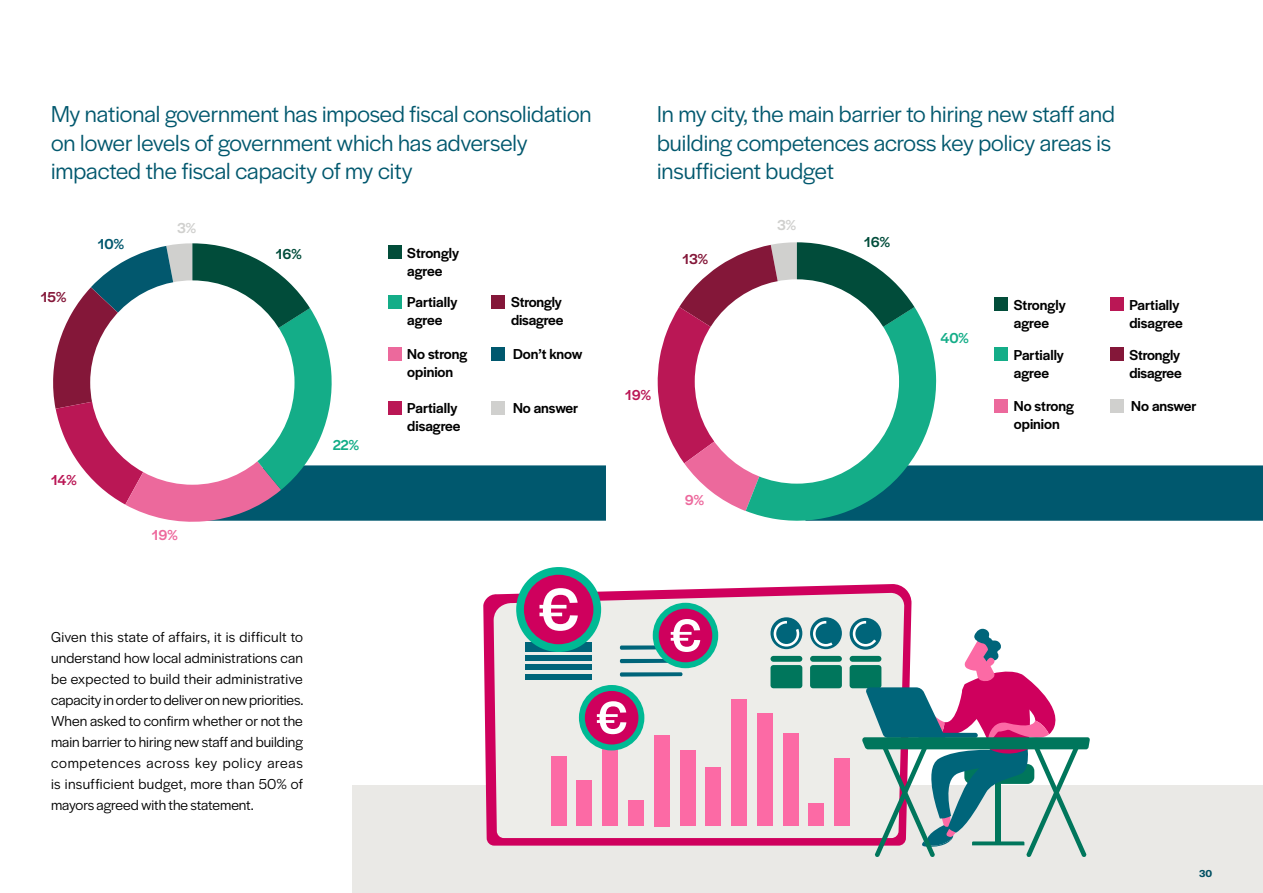
<style>
.page{position:relative;width:1263px;height:893px;background:#fff}
.page>*{position:absolute;margin:0;border:0;box-sizing:border-box;transform-origin:0 0}
.t1{font:24px/28.5px "Halyard Display";color:#02586e}
.t2{font:15px/21px "Halyard Display";color:#000;text-align:justify}
.t3{font:500 15px/18px "Halyard Display";color:#000}
.t4{font:500 15px "Halyard Display";color:#014c3a}
.t5{font:500 15px "Halyard Display";color:#14ad88}
.t6{font:500 15px "Halyard Display";color:#ba1755}
.t7{font:500 15px "Halyard Display";color:#841739}
.t8{font:500 15px "Halyard Display";color:#ed699d}
.t9{font:500 15px "Halyard Display";color:#d0d0ce}
.t10{font:500 15px "Halyard Display";color:#02586e}
.t11{font:600 10.5px "Halyard Display";color:#02586e}
</style>
<div class="page">
<svg style="left:53px;top:243px;width:553px;height:279px"></svg>
<svg style="left:657px;top:242px;width:606px;height:279px"></svg>
<div style="left:388px;top:401px;width:13px;height:14px;background:#ba1755"></div>
<div style="left:388px;top:347px;width:13px;height:14px;background:#ec699c"></div>
<div style="left:491px;top:295px;width:14px;height:14px;background:#841739"></div>
<div style="left:388px;top:245px;width:13px;height:14px;background:#024d3a"></div>
<div style="left:491px;top:401px;width:14px;height:14px;background:#d0d0ce"></div>
<div style="left:491px;top:347px;width:14px;height:14px;background:#00586e"></div>
<div style="left:388px;top:295px;width:13px;height:14px;background:#14ad88"></div>
<div style="left:1110px;top:297px;width:14px;height:14px;background:#ba1755"></div>
<div style="left:994px;top:399px;width:14px;height:14px;background:#ec699c"></div>
<div style="left:1110px;top:347px;width:14px;height:14px;background:#841739"></div>
<div style="left:994px;top:297px;width:14px;height:14px;background:#024d3a"></div>
<div style="left:1110px;top:399px;width:14px;height:14px;background:#d0d0ce"></div>
<div style="left:994px;top:347px;width:14px;height:14px;background:#14ad88"></div>
<div style="left:352px;top:786px;width:911px;height:107px;background:#eae9e6"></div>
<svg style="left:483px;top:584px;width:429px;height:262px;fill:#cf005d"></svg>
<div style="left:494px;top:593px;width:410px;height:245px;background:#edede9"></div>
<div style="left:551px;top:756px;width:15px;height:70px;background:#fc6aa5"></div>
<div style="left:577px;top:780px;width:15px;height:46px;background:#fc6aa5"></div>
<div style="left:602px;top:721px;width:16px;height:105px;background:#fc6aa5"></div>
<div style="left:628px;top:801px;width:16px;height:25px;background:#fc6aa5"></div>
<div style="left:654px;top:735px;width:15px;height:91px;background:#fc6aa5"></div>
<div style="left:680px;top:751px;width:15px;height:75px;background:#fc6aa5"></div>
<div style="left:705px;top:768px;width:16px;height:58px;background:#fc6aa5"></div>
<div style="left:731px;top:700px;width:16px;height:126px;background:#fc6aa5"></div>
<div style="left:757px;top:713px;width:15px;height:113px;background:#fc6aa5"></div>
<div style="left:783px;top:733px;width:15px;height:93px;background:#fc6aa5"></div>
<div style="left:809px;top:803px;width:15px;height:23px;background:#fc6aa5"></div>
<div style="left:834px;top:759px;width:16px;height:67px;background:#fc6aa5"></div>
<svg style="left:770px;top:617px;width:32px;height:32px"></svg>
<div style="left:810px;top:617px;width:32px;height:32px;background:#00657a;border-radius:50%"></div>
<svg style="left:850px;top:618px;width:31px;height:32px"></svg>
<svg style="left:774px;top:621px;width:25px;height:26px"></svg>
<svg style="left:813px;top:621px;width:19px;height:26px"></svg>
<div style="left:770px;top:656px;width:32px;height:6px;background:#00765c;border-radius:3px"></div>
<div style="left:810px;top:656px;width:32px;height:6px;background:#00765c;border-radius:3px"></div>
<div style="left:850px;top:656px;width:31px;height:6px;background:#00765c;border-radius:3px"></div>
<div style="left:770px;top:665px;width:32px;height:23px;background:#00765c;border-radius:3px"></div>
<div style="left:810px;top:665px;width:32px;height:23px;background:#00765c;border-radius:3px"></div>
<div style="left:850px;top:665px;width:31px;height:23px;background:#00765c;border-radius:3px"></div>
<div style="left:525px;top:643px;width:67px;height:9px;background:#00657a"></div>
<div style="left:525px;top:656px;width:67px;height:5px;background:#00657a"></div>
<div style="left:525px;top:665px;width:67px;height:5px;background:#00657a"></div>
<div style="left:525px;top:674px;width:67px;height:5px;background:#00657a"></div>
<svg style="left:620px;top:672px;width:62px;height:5px"></svg>
<svg style="left:620px;top:659px;width:47px;height:4px"></svg>
<svg style="left:853px;top:621px;width:237px;height:236px"></svg>
<div style="left:516px;top:567px;width:85px;height:85px;background:#00b994;border-radius:50%"></div>
<div style="left:524px;top:574px;width:70px;height:70px;background:#cf005d;border-radius:50%"></div>
<svg style="left:539px;top:588px;width:39px;height:43px"></svg>
<div style="left:652px;top:603px;width:66px;height:65px;background:#00b994;border-radius:50%"></div>
<div style="left:658px;top:608px;width:54px;height:54px;background:#cf005d;border-radius:50%"></div>
<svg style="left:620px;top:619px;width:80px;height:33px"></svg>
<svg style="left:579px;top:685px;width:66px;height:66px"></svg>
<div style="left:585px;top:691px;width:54px;height:54px;background:#cf005d;border-radius:50%"></div>
<svg style="left:597px;top:701px;width:29px;height:33px"></svg>
<div style="left:90px;top:280px;width:204px;height:205px;background:#fff;border-radius:50%"></div>
<div style="left:695px;top:279px;width:204px;height:205px;background:#fff;border-radius:50%"></div>
<h1 class="t1" style="left:51px;top:99px;width:542px">My national government has imposed fiscal consolidation on lower levels of government which has adversely impacted the fiscal capacity of my city</h1>
<h1 class="t1" style="left:657px;top:99px;width:460px">In my city, the main barrier to hiring new staff and building competences across key policy areas is insufficient budget</h1>
<p class="t7" style="left:41px;top:287px;width:27px">15%</p>
<p class="t10" style="left:98px;top:234px;width:28px">10%</p>
<p class="t6" style="left:51px;top:469px;width:27px">14%</p>
<p class="t9" style="left:177px;top:218px;width:21px">3%</p>
<p class="t9" style="left:777px;top:215px;width:21px">3%</p>
<p class="t4" style="left:276px;top:243px;width:27px">16%</p>
<p class="t3" style="left:407px;top:243px;width:53px">Strongly agree</p>
<p class="t7" style="left:682px;top:249px;width:27px">13%</p>
<p class="t4" style="left:864px;top:231px;width:27px">16%</p>
<p class="t3" style="left:511px;top:293px;width:54px">Strongly disagree</p>
<p class="t3" style="left:407px;top:293px;width:51px">Partially agree</p>
<p class="t3" style="left:1129px;top:295px;width:55px">Partially disagree</p>
<p class="t3" style="left:1014px;top:295px;width:53px">Strongly agree</p>
<p class="t5" style="left:940px;top:327px;width:30px">40%</p>
<p class="t8" style="left:152px;top:524px;width:27px">19%</p>
<p class="t5" style="left:333px;top:434px;width:28px">22%</p>
<p class="t3" style="left:407px;top:344px;width:62px">No strong opinion</p>
<p class="t3" style="left:407px;top:399px;width:55px">Partially disagree</p>
<p class="t3" style="left:513px;top:344px;width:71px">Don’t know</p>
<p class="t3" style="left:513px;top:399px;width:67px">No answer</p>
<p class="t6" style="left:625px;top:385px;width:27px">19%</p>
<p class="t8" style="left:685px;top:489px;width:21px">9%</p>
<p class="t3" style="left:1014px;top:345px;width:51px">Partially agree</p>
<p class="t3" style="left:1014px;top:396px;width:62px">No strong opinion</p>
<p class="t3" style="left:1129px;top:345px;width:54px">Strongly disagree</p>
<p class="t3" style="left:1131px;top:396px;width:67px">No answer</p>
<p class="t2" style="left:51px;top:626px;width:254px">Given this state of affairs, it is difficult to understand how local administrations can be expected to build their administrative capacity in order to deliver on new priorities.<br>When asked to confirm whether or not the main barrier to hiring new staff and building competences across key policy areas is insufficient budget, more than 50% of mayors agreed with the statement.</p>
<p class="t11" style="left:1199px;top:866px;width:14px">30</p>
</div>
